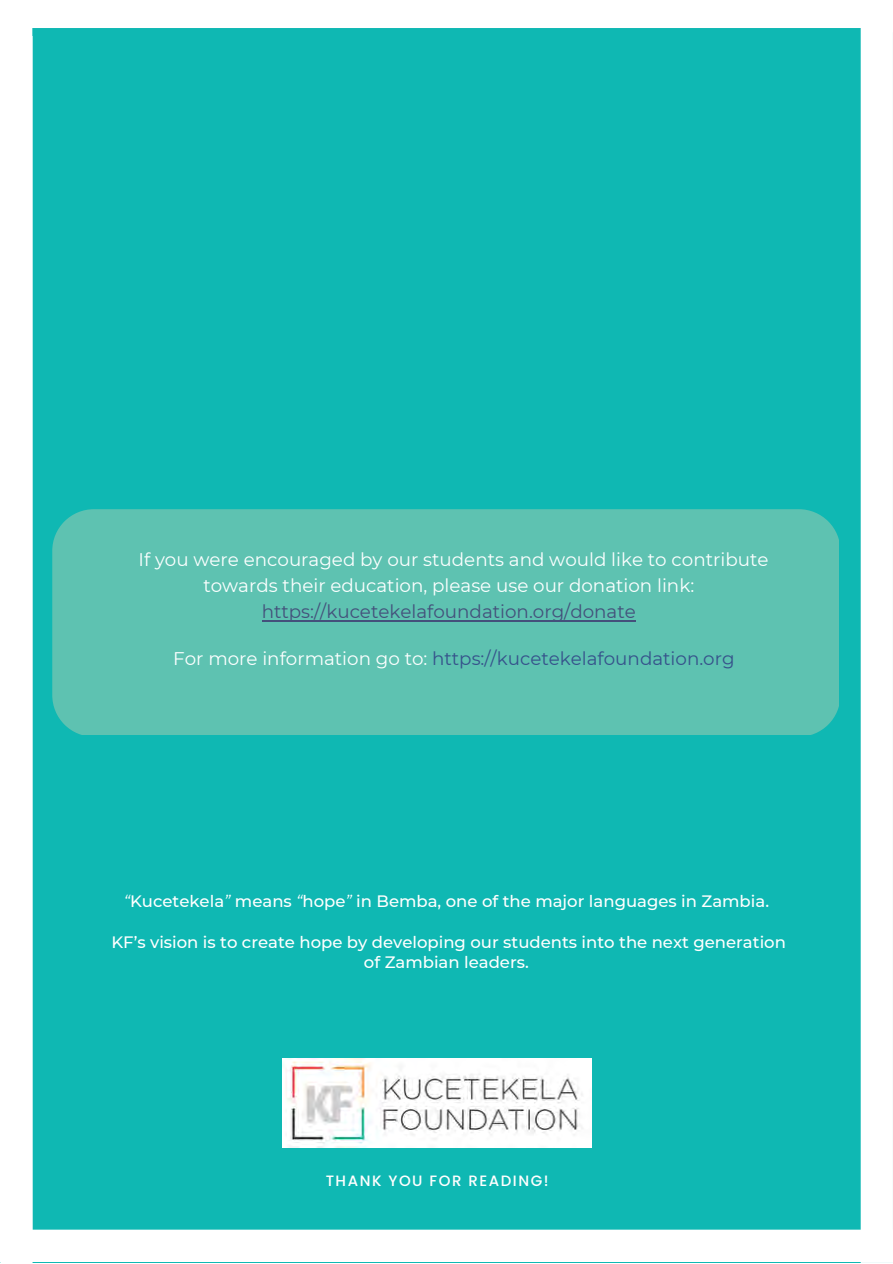
<style>
.page{position:relative;width:893px;height:1264px;background:#fff}
.page>*{position:absolute;margin:0;border:0;box-sizing:border-box;transform-origin:0 0}
.t1{font:18.3px/25.7px "Montserrat";color:#fcffff;text-align:center}
.t2{font:18.3px "Montserrat";color:#36528b}
.t3{font:18.3px "Montserrat";color:#44507b}
.t4{font:500 16.5px/20.2px "Montserrat";color:#fff;text-align:center}
.t5{font:500 15px "Poppins";letter-spacing:.1em;color:#fff}
.s1{color:#fcffff}
.s2{font-weight:400;font-style:italic}
</style>
<div class="page">
<div style="left:32px;top:28px;width:828px;height:1202px;background:#0fb8b3"></div>
<img style="left:282px;top:1058px;width:310px;height:89px">
<svg style="left:860px;top:28px;width:1px;height:1202px"></svg>
<div style="left:52px;top:509px;width:786px;height:226px;background:#5ec2b1"></div>
<hr style="left:262px;top:620px;width:373px;height:2px;background:#44507b">
<p class="t1" style="left:138px;top:547px;width:631px">If you were encouraged by our students and would like to contribute towards their education, please use our donation link:</p>
<p class="t3" style="left:262px;top:600px;width:375px">https://kucetekelafoundation.org/donate</p>
<p class="t2" style="left:173px;top:647px;width:563px"><span class="s1">For more information go to:</span> https://kucetekelafoundation.org</p>
<h1 class="t4" style="left:124px;top:891px;width:646px"><span class="s2">“</span>Kucetekela<span class="s2">”</span> means <span class="s2">“</span>hope<span class="s2">”</span> in Bemba, one of the major languages in Zambia.</h1>
<p class="t4" style="left:111px;top:931px;width:676px">KF’s vision is to create hope by developing our students into the next generation of Zambian leaders.</p>
<p class="t5" style="left:325px;top:1170px;width:224px">THANK YOU FOR READING!</p>
</div>
